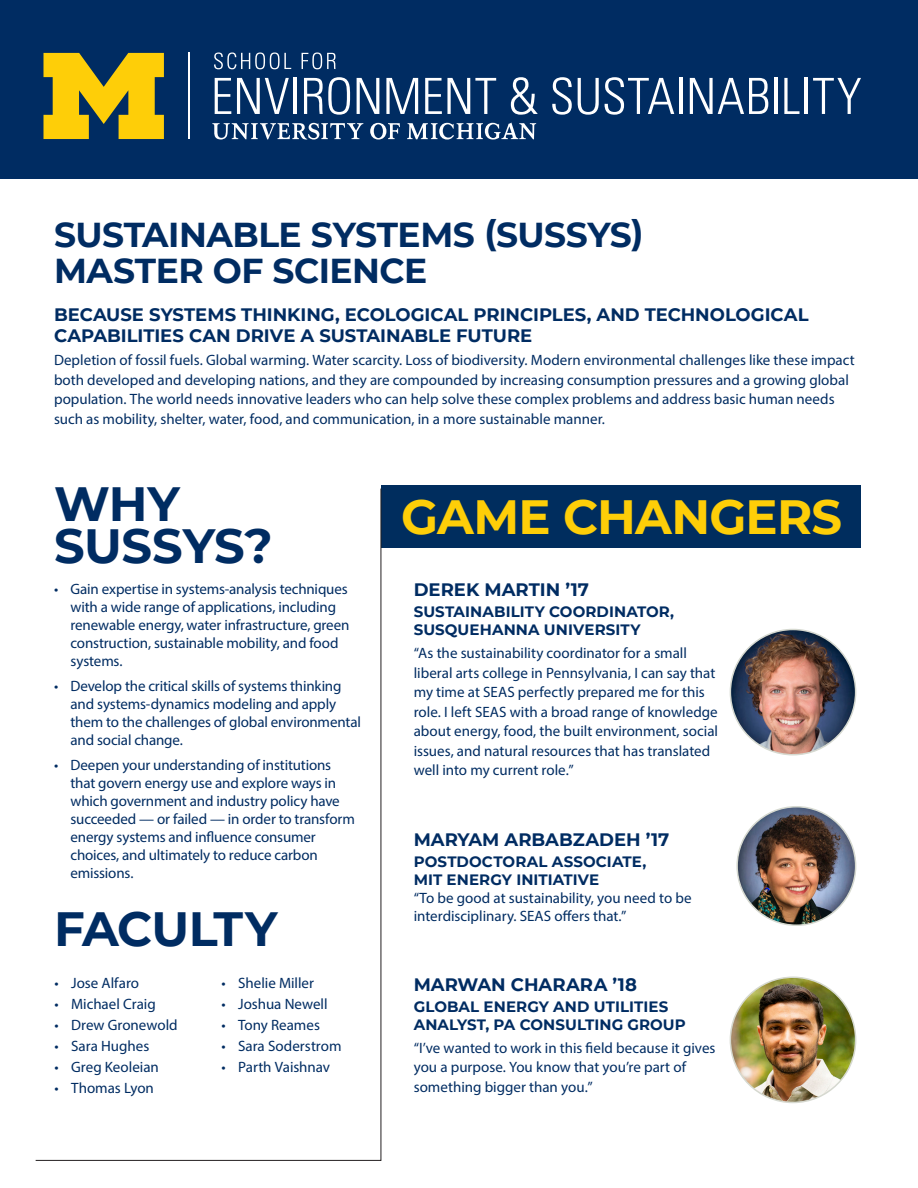
<style>
.page{position:relative;width:918px;height:1188px;background:#fff}
.page>*{position:absolute;margin:0;border:0;box-sizing:border-box;transform-origin:0 0}
.BodyText{font:700 48px "Montserrat";letter-spacing:-.015em;color:#fece08}
.BodyText-2{font:700 48px/42px "Montserrat";letter-spacing:-.01em;color:#002c62}
.BodyText-3{font:700 48px "Montserrat";letter-spacing:-.03em;color:#002c62}
.SUBTITLES_Blue{font:700 34.5px/36px "Montserrat";letter-spacing:-.015em;color:#002c62}
.Sub_sub_blue{font:700 18px/21px "Montserrat";color:#002c62}
.BodyText-4{font:15px/18px "Myriad Pro";letter-spacing:-.005em;color:#002c62}
.Alumni_title{font:15px/18px "Myriad Pro";color:#002c62}
.Alumni_title-2{font:700 15px/18px "Montserrat";letter-spacing:.005em;color:#002c62}
.s1{font-family:"Montserrat";font-weight:700}
</style>
<div class="page">
<div style="left:381px;top:485px;width:480px;height:62px;background:#002d5e"></div>
<div style="left:0;top:0;width:918px;height:179px;background:#002c62"></div>
<svg style="left:214px;top:52px;width:77px;height:17px"></svg>
<svg style="left:302px;top:52px;width:34px;height:17px"></svg>
<svg style="left:215px;top:78px;width:16px;height:36px"></svg>
<svg style="left:237px;top:78px;width:52px;height:36px"></svg>
<hr style="left:294px;top:78px;width:3px;height:36px;background:#fff">
<svg style="left:304px;top:77px;width:46px;height:38px"></svg>
<svg style="left:357px;top:78px;width:22px;height:36px"></svg>
<svg style="left:386px;top:78px;width:32px;height:36px"></svg>
<svg style="left:425px;top:78px;width:71px;height:36px"></svg>
<svg style="left:511px;top:77px;width:27px;height:38px"></svg>
<svg style="left:552px;top:77px;width:20px;height:38px"></svg>
<svg style="left:578px;top:77px;width:96px;height:38px"></svg>
<hr style="left:679px;top:78px;width:4px;height:36px;background:#fff">
<svg style="left:690px;top:78px;width:78px;height:36px"></svg>
<hr style="left:774px;top:78px;width:3px;height:36px;background:#fff">
<svg style="left:784px;top:78px;width:15px;height:36px"></svg>
<hr style="left:805px;top:78px;width:3px;height:36px;background:#fff">
<svg style="left:813px;top:78px;width:48px;height:36px"></svg>
<hr style="left:188px;top:53px;width:2px;height:86px;background:#fff">
<svg style="left:212px;top:123px;width:324px;height:17px"></svg>
<svg style="left:43px;top:53px;width:121px;height:86px"></svg>
<svg style="left:35px;top:488px;width:346px;height:673px"></svg>
<img style="left:737px;top:807px;width:119px;height:118px;border-radius:59px">
<div style="left:736px;top:806px;width:120px;height:120px;border:2px solid #d6d9d0;border-radius:50%"></div>
<img style="left:730px;top:629px;width:126px;height:126px;border-radius:63px">
<div style="left:730px;top:629px;width:126px;height:126px;border:2px solid #d6d9d0;border-radius:50%"></div>
<img style="left:730px;top:977px;width:126px;height:125px;border-radius:63px">
<p class="SUBTITLES_Blue" style="left:54px;top:215px;width:592px">SUSTAINABLE SYSTEMS (SUSSYS)<br>MASTER OF SCIENCE</p>
<p class="Sub_sub_blue" style="left:54px;top:304px;width:756px">BECAUSE SYSTEMS THINKING, ECOLOGICAL PRINCIPLES, AND TECHNOLOGICAL<br>CAPABILITIES CAN DRIVE A SUSTAINABLE FUTURE</p>
<p class="BodyText-4" style="left:54px;top:350px;width:802px;line-height:19.5px">Depletion of fossil fuels. Global warming. Water scarcity. Loss of biodiversity. Modern environmental challenges like these impact both developed and developing nations, and they are compounded by increasing consumption pressures and a growing global population. The world needs innovative leaders who can help solve these complex problems and address basic human needs such as mobility, shelter, water, food, and communication, in a more sustainable manner.</p>
<p class="BodyText-2" style="left:54px;top:480px;width:220px">WHY<br>SUSSYS?</p>
<p class="BodyText-4" style="left:70px;top:580px;width:281px;text-indent:-16px">• Gain expertise in systems-analysis techniques with a wide range of applications, including renewable energy, water infrastructure, green construction, sustainable mobility, and food systems.</p>
<p class="BodyText-4" style="left:70px;top:677px;width:292px;text-indent:-16px">• Develop the critical skills of systems thinking and systems-dynamics modeling and apply them to the challenges of global environmental and social change.</p>
<p class="BodyText-4" style="left:70px;top:756px;width:286px;text-indent:-16px">• Deepen your understanding of institutions that govern energy use and explore ways in which government and industry policy have succeeded — or failed — in order to transform energy systems and influence consumer choices, and ultimately to reduce carbon emissions.</p>
<p class="BodyText-3" style="left:54px;top:895px;width:225px">FACULTY</p>
<p class="BodyText-4" style="left:55px;top:973px;width:86px">• Jose Alfaro</p>
<p class="BodyText-4" style="left:55px;top:995px;width:103px">• Michael Craig</p>
<p class="BodyText-4" style="left:55px;top:1016px;width:125px">• Drew Gronewold</p>
<p class="BodyText-4" style="left:55px;top:1037px;width:96px">• Sara Hughes</p>
<p class="BodyText-4" style="left:55px;top:1058px;width:106px">• Greg Keoleian</p>
<p class="BodyText-4" style="left:55px;top:1079px;width:101px">• Thomas Lyon</p>
<p class="BodyText-4" style="left:222px;top:973px;width:94px">• Shelie Miller</p>
<p class="BodyText-4" style="left:222px;top:995px;width:108px">• Joshua Newell</p>
<p class="BodyText-4" style="left:222px;top:1016px;width:100px">• Tony Reames</p>
<p class="BodyText-4" style="left:222px;top:1037px;width:122px">• Sara Soderstrom</p>
<p class="BodyText-4" style="left:222px;top:1058px;width:110px">• Parth Vaishnav</p>
<p class="BodyText" style="left:401px;top:482px;width:443px">GAME CHANGERS</p>
<p class="Sub_sub_blue" style="left:414px;top:578px;width:177px">DEREK MARTIN ’17</p>
<p class="Alumni_title-2" style="left:414px;top:602px;width:262px">SUSTAINABILITY COORDINATOR,<br>SUSQUEHANNA UNIVERSITY</p>
<p class="BodyText-4" style="left:414px;top:643px;width:306px;line-height:19.5px">“As the sustainability coordinator for a small liberal arts college in Pennsylvania, I can say that my time at SEAS perfectly prepared me for this role. I left SEAS with a broad range of knowledge about energy, food, the built environment, social issues, and natural resources that has translated well into my current role.”</p>
<p class="Sub_sub_blue" style="left:414px;top:828px;width:257px">MARYAM ARBABZADEH ’17</p>
<p class="Alumni_title" style="left:414px;top:853px;width:279px"><span class="s1">POSTDOCTORAL ASSOCIATE,<br>MIT ENERGY INITIATIVE<br></span>“To be good at sustainability, you need to be interdisciplinary. SEAS offers that.”</p>
<p class="Sub_sub_blue" style="left:414px;top:973px;width:225px">MARWAN CHARARA ’18</p>
<p class="Alumni_title-2" style="left:414px;top:997px;width:274px">GLOBAL ENERGY AND UTILITIES<br>ANALYST, PA CONSULTING GROUP</p>
<p class="BodyText-4" style="left:414px;top:1038px;width:303px;line-height:19.5px">“I’ve wanted to work in this field because it gives you a purpose. You know that you’re part of something bigger than you.”</p>
</div>
